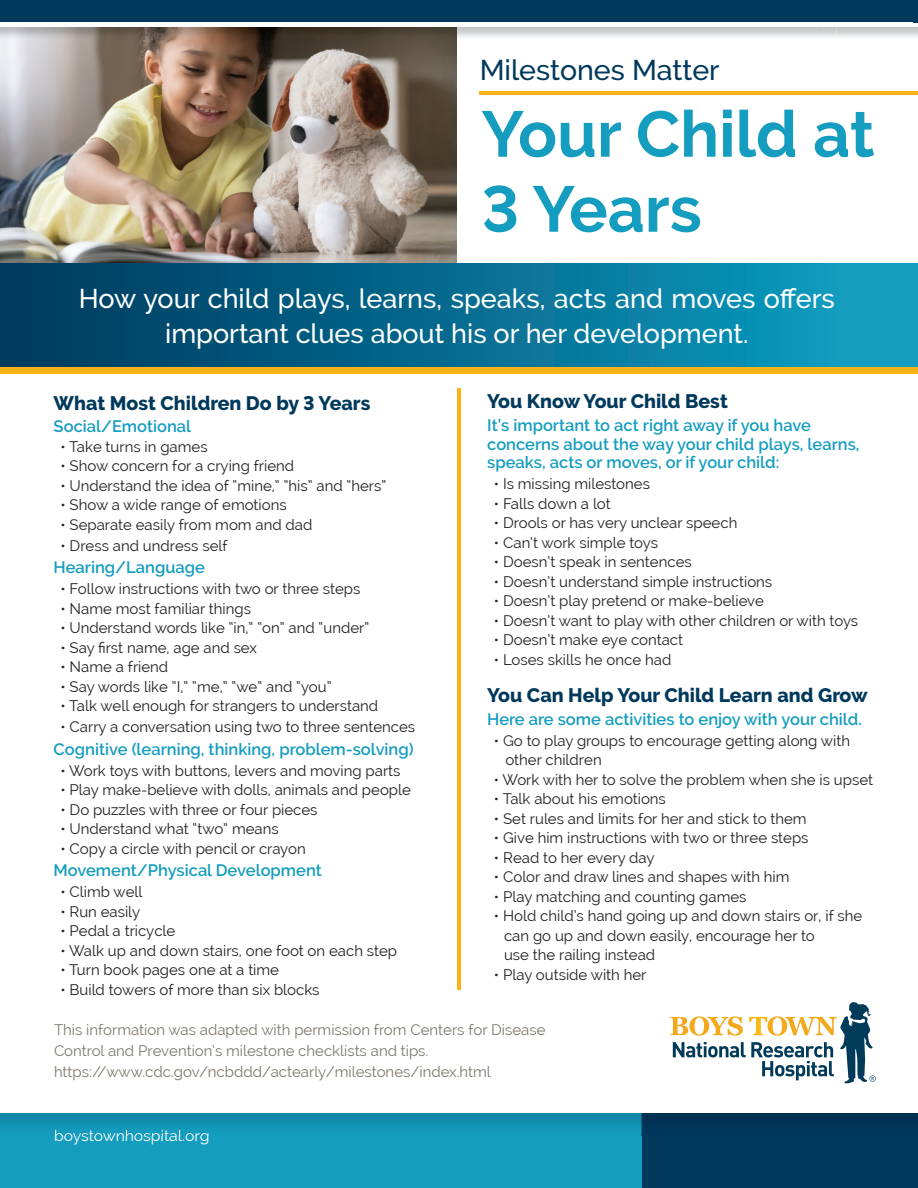
<style>
.page{position:relative;width:918px;height:1188px;background:#fff}
.page>*{position:absolute;margin:0;border:0;box-sizing:border-box;transform-origin:0 0}
.t1{font:700 64.5px/75px "Raleway";color:#149dbf}
.t2{font:500 28.5px "Raleway";color:#00395c}
.t3{font:500 27px/34.5px "Raleway";color:#fff;text-align:center}
.t4{font:800 19.5px "Raleway";color:#00395c}
.t5{font:600 16.5px/18.8px "Raleway";color:#149dbf}
.t6{font:15.75px "Raleway";color:#fff}
.t7{font:15px/19.5px "Raleway";color:#231f20}
.t8{font:15px/21px "Raleway";color:#7f776f}
</style>
<div class="page">
<img style="left:0;top:40px;width:457px;height:223px">
<img style="left:0;top:27px;width:918px;height:13px">
<img style="left:828px;top:27px;width:4px;height:13px">
<div style="left:0;top:0;width:918px;height:23px;background:#00395c"></div>
<div style="left:642px;top:1113px;width:276px;height:75px;background:#00395c"></div>
<div style="left:0;top:1113px;width:642px;height:75px;background:#149dbf"></div>
<img style="left:0;top:1113px;width:642px;height:22px">
<img style="left:55px;top:1130px;width:153px;height:5px">
<img style="left:460px;top:389px;width:1px;height:601px">
<hr style="left:457px;top:389px;width:3px;height:601px;background:#fbb416">
<hr style="left:480px;top:91px;width:438px;height:4px;background:#fbb416">
<div style="left:0;top:366px;width:918px;height:8px;background:#fbb416"></div>
<div style="left:0;top:263px;width:918px;height:103px;background:linear-gradient(to right,#00375c,#10a2c6)"></div>
<svg style="left:670px;top:1002px;width:206px;height:81px"></svg>
<h2 class="t2" style="left:480px;top:53px;width:241px">Milestones Matter</h2>
<h1 class="t1" style="left:482px;top:97px;width:395px">Your Child at<br>3 Years</h1>
<h3 class="t3" style="left:79px;top:282px;width:758px">How your child plays, learns, speaks, acts and moves offers important clues about his or her development.</h3>
<h3 class="t4" style="left:54px;top:392px;width:318px">What Most Children Do by 3 Years</h3>
<p class="t5" style="left:54px;top:417px;width:139px">Social/Emotional</p>
<p class="t7" style="left:60px;top:437px;width:149px">• Take turns in games</p>
<p class="t7" style="left:60px;top:456px;width:235px">• Show concern for a crying friend</p>
<p class="t7" style="left:60px;top:476px;width:327px">• Understand the idea of “mine,” “his” and “hers”</p>
<p class="t7" style="left:60px;top:495px;width:228px">• Show a wide range of emotions</p>
<p class="t7" style="left:60px;top:515px;width:254px">• Separate easily from mom and dad</p>
<p class="t7" style="left:60px;top:536px;width:169px">• Dress and undress self</p>
<p class="t5" style="left:54px;top:558px;width:153px">Hearing/Language</p>
<p class="t7" style="left:60px;top:579px;width:301px">• Follow instructions with two or three steps</p>
<p class="t7" style="left:60px;top:599px;width:192px">• Name most familiar things</p>
<p class="t7" style="left:60px;top:618px;width:311px">• Understand words like “in,” “on” and “under”</p>
<p class="t7" style="left:60px;top:638px;width:198px">• Say first name, age and sex</p>
<p class="t7" style="left:60px;top:657px;width:109px">• Name a friend</p>
<p class="t7" style="left:60px;top:677px;width:273px">• Say words like “I,” “me,” “we” and “you”</p>
<p class="t7" style="left:60px;top:696px;width:319px">• Talk well enough for strangers to understand</p>
<p class="t7" style="left:60px;top:717px;width:356px">• Carry a conversation using two to three sentences</p>
<p class="t5" style="left:54px;top:740px;width:362px">Cognitive (learning, thinking, problem-solving)</p>
<p class="t7" style="left:60px;top:761px;width:342px">• Work toys with buttons, levers and moving parts</p>
<p class="t7" style="left:60px;top:780px;width:352px">• Play make-believe with dolls, animals and people</p>
<p class="t7" style="left:60px;top:800px;width:259px">• Do puzzles with three or four pieces</p>
<p class="t7" style="left:60px;top:819px;width:220px">• Understand what “two” means</p>
<p class="t7" style="left:60px;top:839px;width:247px">• Copy a circle with pencil or crayon</p>
<p class="t5" style="left:54px;top:861px;width:270px">Movement/Physical Development</p>
<p class="t7" style="left:60px;top:882px;width:84px">• Climb well</p>
<p class="t7" style="left:60px;top:902px;width:81px">• Run easily</p>
<p class="t7" style="left:60px;top:921px;width:116px">• Pedal a tricycle</p>
<p class="t7" style="left:60px;top:941px;width:338px">• Walk up and down stairs, one foot on each step</p>
<p class="t7" style="left:60px;top:960px;width:220px">• Turn book pages one at a time</p>
<p class="t7" style="left:60px;top:980px;width:261px">• Build towers of more than six blocks</p>
<h3 class="t4" style="left:487px;top:390px;width:242px">You Know Your Child Best</h3>
<p class="t5" style="left:487px;top:416px;width:374px">It’s important to act right away if you have concerns about the way your child plays, learns, speaks, acts or moves, or if your child:</p>
<p class="t7" style="left:494px;top:474px;width:158px">• Is missing milestones</p>
<p class="t7" style="left:494px;top:494px;width:118px">• Falls down a lot</p>
<p class="t7" style="left:494px;top:513px;width:245px">• Drools or has very unclear speech</p>
<p class="t7" style="left:494px;top:533px;width:166px">• Can’t work simple toys</p>
<p class="t7" style="left:494px;top:552px;width:199px">• Doesn’t speak in sentences</p>
<p class="t7" style="left:494px;top:572px;width:280px">• Doesn’t understand simple instructions</p>
<p class="t7" style="left:494px;top:591px;width:272px">• Doesn’t play pretend or make-believe</p>
<p class="t7" style="left:494px;top:611px;width:366px">• Doesn’t want to play with other children or with toys</p>
<p class="t7" style="left:494px;top:630px;width:191px">• Doesn’t make eye contact</p>
<p class="t7" style="left:494px;top:650px;width:179px">• Loses skills he once had</p>
<h3 class="t4" style="left:487px;top:684px;width:382px">You Can Help Your Child Learn and Grow</h3>
<p class="t5" style="left:487px;top:709px;width:376px">Here are some activities to enjoy with your child.</p>
<p class="t7" style="left:505px;top:730px;width:346px;text-indent:-12px">• Go to play groups to encourage getting along with other children</p>
<p class="t7" style="left:494px;top:769px;width:381px">• Work with her to solve the problem when she is upset</p>
<p class="t7" style="left:494px;top:789px;width:174px">• Talk about his emotions</p>
<p class="t7" style="left:494px;top:808px;width:314px">• Set rules and limits for her and stick to them</p>
<p class="t7" style="left:494px;top:828px;width:316px">• Give him instructions with two or three steps</p>
<p class="t7" style="left:494px;top:847px;width:162px">• Read to her every day</p>
<p class="t7" style="left:494px;top:867px;width:297px">• Color and draw lines and shapes with him</p>
<p class="t7" style="left:494px;top:886px;width:254px">• Play matching and counting games</p>
<p class="t7" style="left:504px;top:906px;width:360px;text-indent:-10px">• Hold child’s hand going up and down stairs or, if she can go up and down easily, encourage her to<br>use the railing instead</p>
<p class="t7" style="left:494px;top:964px;width:154px">• Play outside with her</p>
<p class="t8" style="left:54px;top:1019px;width:493px">This information was adapted with permission from Centers for Disease<br>Control and Prevention’s milestone checklists and tips. https://www.cdc.gov/ncbddd/actearly/milestones/index.html</p>
<p class="t6" style="left:54px;top:1127px;width:157px">boystownhospital.org</p>
</div>
